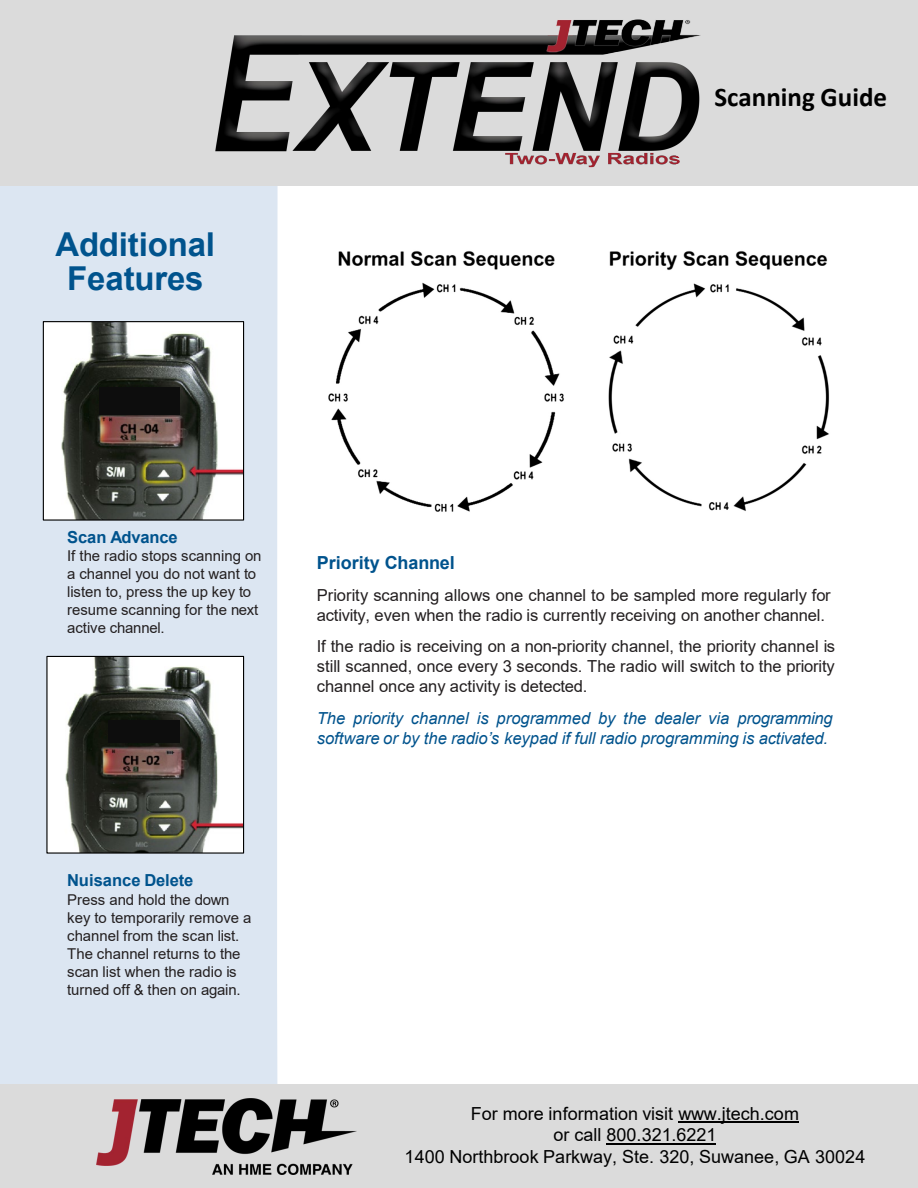
<style>
.page{position:relative;width:918px;height:1188px;background:#fff}
.page>*{position:absolute;margin:0;border:0;box-sizing:border-box;transform-origin:0 0}
.t1{font:700 33px/34.5px "Arial";letter-spacing:-.005em;color:#00538d;text-align:center}
.t2{font:700 27px "Calibri";color:#000}
.t3{font:18px/21.6px "Arial";letter-spacing:.005em;color:#000;text-align:center}
.t4{font:700 18px "Arial";letter-spacing:-.005em;color:#00538d}
.t5{font:16.5px/19.8px "Arial";color:#231f20}
.t6{font:italic 16.5px/19.8px "Arial";color:#00538d}
.t7{font:700 16.5px "Arial";letter-spacing:-.005em;color:#00538d}
.t8{font:15px/18px "Arial";color:#231f20}
</style>
<div class="page">
<div style="left:0;top:186px;width:278px;height:898px;background:#dce6f2"></div>
<img style="left:211px;top:18px;width:496px;height:151px">
<div style="left:0;top:1084px;width:918px;height:104px;background:#dbdbdb"></div>
<img style="left:97px;top:1099px;width:259px;height:76px">
<hr style="left:678px;top:1122px;width:121px;height:1px;background:#000">
<hr style="left:606px;top:1143px;width:110px;height:2px;background:#000">
<img style="left:329px;top:251px;width:500px;height:261px">
<img style="left:45px;top:323px;width:197px;height:196px">
<div style="left:43px;top:321px;width:201px;height:200px;border:1px solid #000"></div>
<img style="left:48px;top:658px;width:194px;height:194px">
<div style="left:46px;top:656px;width:198px;height:198px;border:1px solid #000"></div>
<div style="left:100px;top:387px;width:80px;height:27px;background:#0d0d0d"></div>
<div style="left:108px;top:720px;width:72px;height:22px;background:#0d0d0d"></div>
<p class="t1" style="left:55px;top:227px;width:161px">Additional<br>Features</p>
<p class="t2" style="left:714px;top:78px;width:174px">Scanning Guide</p>
<p class="t7" style="left:67px;top:525px;width:112px">Scan Advance</p>
<p class="t8" style="left:67px;top:547px;width:196px">If the radio stops scanning on a channel you do not want to listen to, press the up key to resume scanning for the next active channel.</p>
<p class="t7" style="left:67px;top:869px;width:128px">Nuisance Delete</p>
<p class="t8" style="left:67px;top:890px;width:186px">Press and hold the down key to temporarily remove a channel from the scan list.<br>The channel returns to the scan list when the radio is turned off &amp; then on again.</p>
<p class="t4" style="left:317px;top:550px;width:140px">Priority Channel</p>
<p class="t5" style="left:317px;top:585px;width:515px">Priority scanning allows one channel to be sampled more regularly for activity, even when the radio is currently receiving on another channel.</p>
<p class="t5" style="left:317px;top:637px;width:520px;text-align:justify">If the radio is receiving on a non-priority channel, the priority channel is still scanned, once every 3 seconds. The radio will switch to the priority channel once any activity is detected.</p>
<p class="t6" style="left:317px;top:708px;width:518px">The priority channel is programmed by the dealer via programming software or by the radio’s keypad if full radio programming is activated.</p>
<p class="t3" style="left:471px;top:1103px;width:330px">For more information visit www.jtech.com</p>
<p class="t3" style="left:405px;top:1124px;width:462px">or call 800.321.6221<br>1400 Northbrook Parkway, Ste. 320, Suwanee, GA 30024</p>
</div>
